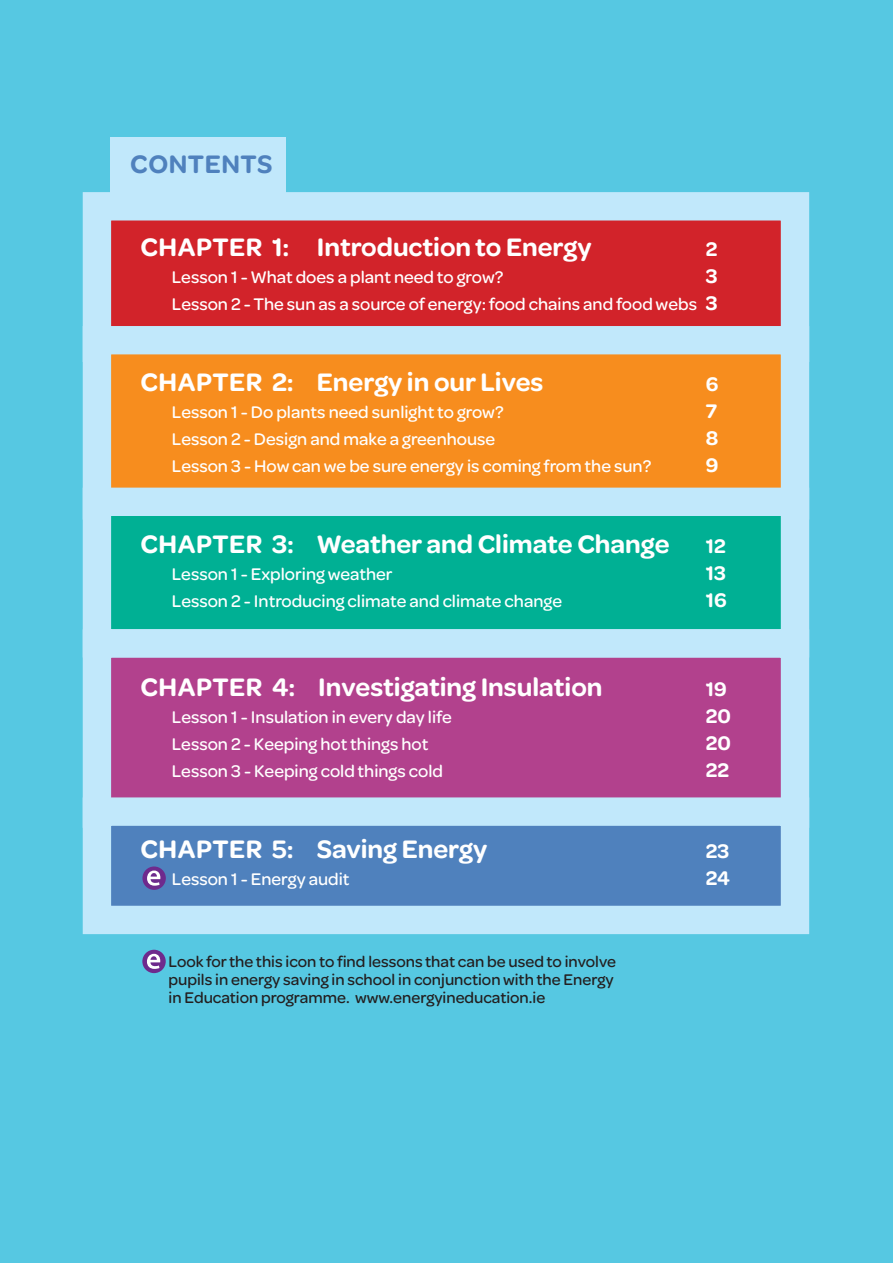
<style>
.page{position:relative;width:893px;height:1263px;background:#56c8e2}
.page>*{position:absolute;margin:0;border:0;box-sizing:border-box;transform-origin:0 0}
.t1{font:600 27px "Omnes";color:#fff}
.t2{font:600 27px "Omnes";letter-spacing:.02em;color:#4f81bd}
.t3{font:600 21px "Omnes";color:#fff}
.t4{font:500 18px "Omnes";color:#fff}
.t5{font:500 16.5px/18px "Omnes";color:#231f20}
.s1{font-weight:600;font-size:21px}
</style>
<div class="page">
<div style="left:83px;top:192px;width:726px;height:170px;background:#d2232a;border:28px solid #c1e8fb"></div>
<div style="left:83px;top:326px;width:726px;height:194px;background:#f78d1e;border:28px solid #c1e8fb"></div>
<div style="left:83px;top:488px;width:726px;height:169px;background:#00b094;border:28px solid #c1e8fb"></div>
<div style="left:83px;top:629px;width:726px;height:199px;background:#b2418d;border:28px solid #c1e8fb"></div>
<div style="left:83px;top:797px;width:726px;height:137px;background:#4f81bd;border:28px solid #c1e8fb"></div>
<div style="left:111px;top:137px;width:175px;height:61px;background:#c1e8fb"></div>
<div style="left:142px;top:866px;width:24px;height:24px;background:#6e2a8d;border-radius:50%"></div>
<svg style="left:147px;top:870px;width:13px;height:16px"></svg>
<div style="left:142px;top:950px;width:24px;height:23px;background:#6e2a8d;border-radius:50%"></div>
<svg style="left:147px;top:954px;width:13px;height:15px"></svg>
<h1 class="t2" style="left:130px;top:145px;width:144px">CONTENTS</h1>
<h1 class="t1" style="left:141px;top:228px;width:452px">CHAPTER 1: Introduction to Energy</h1>
<p class="t3" style="left:706px;top:234px;width:13px">2</p>
<p class="t4" style="left:172px;top:264px;width:333px">Lesson 1 - What does a plant need to grow?</p>
<p class="t3" style="left:706px;top:261px;width:13px">3</p>
<p class="t4" style="left:172px;top:291px;width:547px">Lesson 2 - The sun as a source of energy: food chains and food webs <span class="s1">3</span></p>
<h1 class="t1" style="left:141px;top:363px;width:404px">CHAPTER 2: Energy in our Lives</h1>
<p class="t3" style="left:706px;top:369px;width:14px">6</p>
<p class="t4" style="left:172px;top:399px;width:333px">Lesson 1 - Do plants need sunlight to grow?</p>
<p class="t3" style="left:706px;top:396px;width:13px">7</p>
<p class="t4" style="left:172px;top:426px;width:325px">Lesson 2 - Design and make a greenhouse</p>
<p class="t3" style="left:706px;top:423px;width:14px">8</p>
<p class="t4" style="left:172px;top:453px;width:481px">Lesson 3 - How can we be sure energy is coming from the sun?</p>
<p class="t3" style="left:706px;top:450px;width:14px">9</p>
<h1 class="t1" style="left:141px;top:525px;width:530px">CHAPTER 3: Weather and Climate Change</h1>
<p class="t3" style="left:706px;top:531px;width:21px">12</p>
<p class="t4" style="left:172px;top:561px;width:222px">Lesson 1 - Exploring weather</p>
<p class="t3" style="left:706px;top:558px;width:21px">13</p>
<p class="t4" style="left:172px;top:588px;width:392px">Lesson 2 - Introducing climate and climate change</p>
<p class="t3" style="left:706px;top:585px;width:22px">16</p>
<h1 class="t1" style="left:141px;top:668px;width:463px">CHAPTER 4: Investigating Insulation</h1>
<p class="t3" style="left:706px;top:675px;width:22px">19</p>
<p class="t4" style="left:172px;top:705px;width:282px">Lesson 1 - Insulation in every day life</p>
<p class="t3" style="left:706px;top:702px;width:27px">20</p>
<p class="t4" style="left:172px;top:732px;width:258px">Lesson 2 - Keeping hot things hot</p>
<p class="t3" style="left:706px;top:729px;width:27px">20</p>
<p class="t4" style="left:172px;top:759px;width:273px">Lesson 3 - Keeping cold things cold</p>
<p class="t3" style="left:706px;top:756px;width:25px">22</p>
<h1 class="t1" style="left:141px;top:830px;width:348px">CHAPTER 5: Saving Energy</h1>
<p class="t3" style="left:706px;top:837px;width:25px">23</p>
<p class="t4" style="left:172px;top:867px;width:179px">Lesson 1 - Energy audit</p>
<p class="t3" style="left:706px;top:864px;width:26px">24</p>
<p class="t5" style="left:169px;top:951px;width:449px">Look for the this icon to find lessons that can be used to involve pupils in energy saving in school in conjunction with the Energy in Education programme. www.energyineducation.ie</p>
</div>
